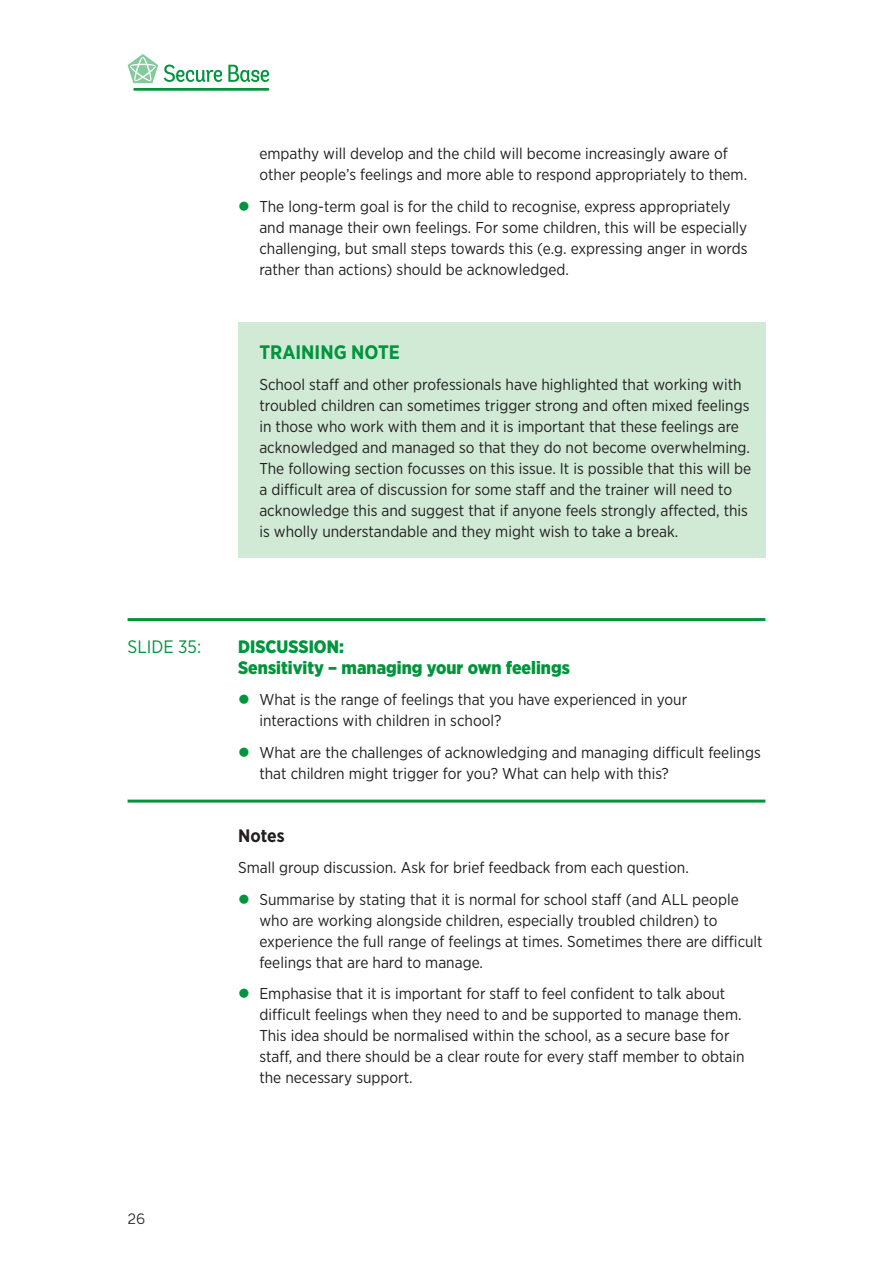
<style>
.page{position:relative;width:893px;height:1263px;background:#fff}
.page>*{position:absolute;margin:0;border:0;box-sizing:border-box;transform-origin:0 0}
.t1{font:700 19.5px "Gotham Narrow";color:#00943d}
.t2{font:900 18px/21px "Gotham Narrow";color:#00943d}
.t3{font:18px "Gotham Narrow";color:#00943d}
.t4{font:700 18px "Gotham Narrow";color:#231f20}
.t5{font:15.75px/21px "Gotham Narrow";color:#231f20}
.t6{font:300 15px "Andes";color:#231f20}
</style>
<div class="page">
<svg style="left:164px;top:65px;width:105px;height:17px"></svg>
<hr style="left:133px;top:88px;width:136px;height:3px;background:#00943d">
<svg style="left:128px;top:54px;width:30px;height:29px"></svg>
<hr style="left:128px;top:618px;width:637px;height:3px;background:#00943d">
<hr style="left:128px;top:800px;width:637px;height:3px;background:#00943d">
<div style="left:238px;top:322px;width:527px;height:236px;background:#d0ead6"></div>
<p class="t5" style="left:259px;top:143px;width:489px">empathy will develop and the child will become increasingly aware of other people’s feelings and more able to respond appropriately to them.</p>
<p class="t5" style="left:259px;top:195px;width:490px">The long-term goal is for the child to recognise, express appropriately and manage their own feelings. For some children, this will be especially challenging, but small steps towards this (e.g. expressing anger in words rather than actions) should be acknowledged.</p>
<p class="t1" style="left:259px;top:339px;width:142px">TRAINING NOTE</p>
<p class="t5" style="left:259px;top:374px;width:493px">School staff and other professionals have highlighted that working with troubled children can sometimes trigger strong and often mixed feelings in those who work with them and it is important that these feelings are acknowledged and managed so that they do not become overwhelming.<br>The following section focusses on this issue. It is possible that this will be a difficult area of discussion for some staff and the trainer will need to acknowledge this and suggest that if anyone feels strongly affected, this is wholly understandable and they might wish to take a break.</p>
<p class="t3" style="left:128px;top:635px;width:75px">SLIDE 35:</p>
<p class="t2" style="left:238px;top:635px;width:333px">DISCUSSION:<br>Sensitivity – managing your own feelings</p>
<p class="t5" style="left:259px;top:689px;width:429px">What is the range of feelings that you have experienced in your interactions with children in school?</p>
<p class="t5" style="left:259px;top:741px;width:503px">What are the challenges of acknowledging and managing difficult feelings that children might trigger for you? What can help with this?</p>
<p class="t6" style="left:128px;top:1210px;width:19px">26</p>
<p class="t4" style="left:238px;top:824px;width:48px">Notes</p>
<p class="t5" style="left:259px;top:851px;width:481px;line-height:31.5px;text-indent:-21px">Small group discussion. Ask for brief feedback from each question.<br>Summarise by stating that it is normal for school staff (and ALL people</p>
<p class="t5" style="left:259px;top:909px;width:505px">who are working alongside children, especially troubled children) to experience the full range of feelings at times. Sometimes there are difficult feelings that are hard to manage.</p>
<p class="t5" style="left:259px;top:983px;width:487px">Emphasise that it is important for staff to feel confident to talk about difficult feelings when they need to and be supported to manage them.<br>This idea should be normalised within the school, as a secure base for staff, and there should be a clear route for every staff member to obtain the necessary support.</p>
</div>
